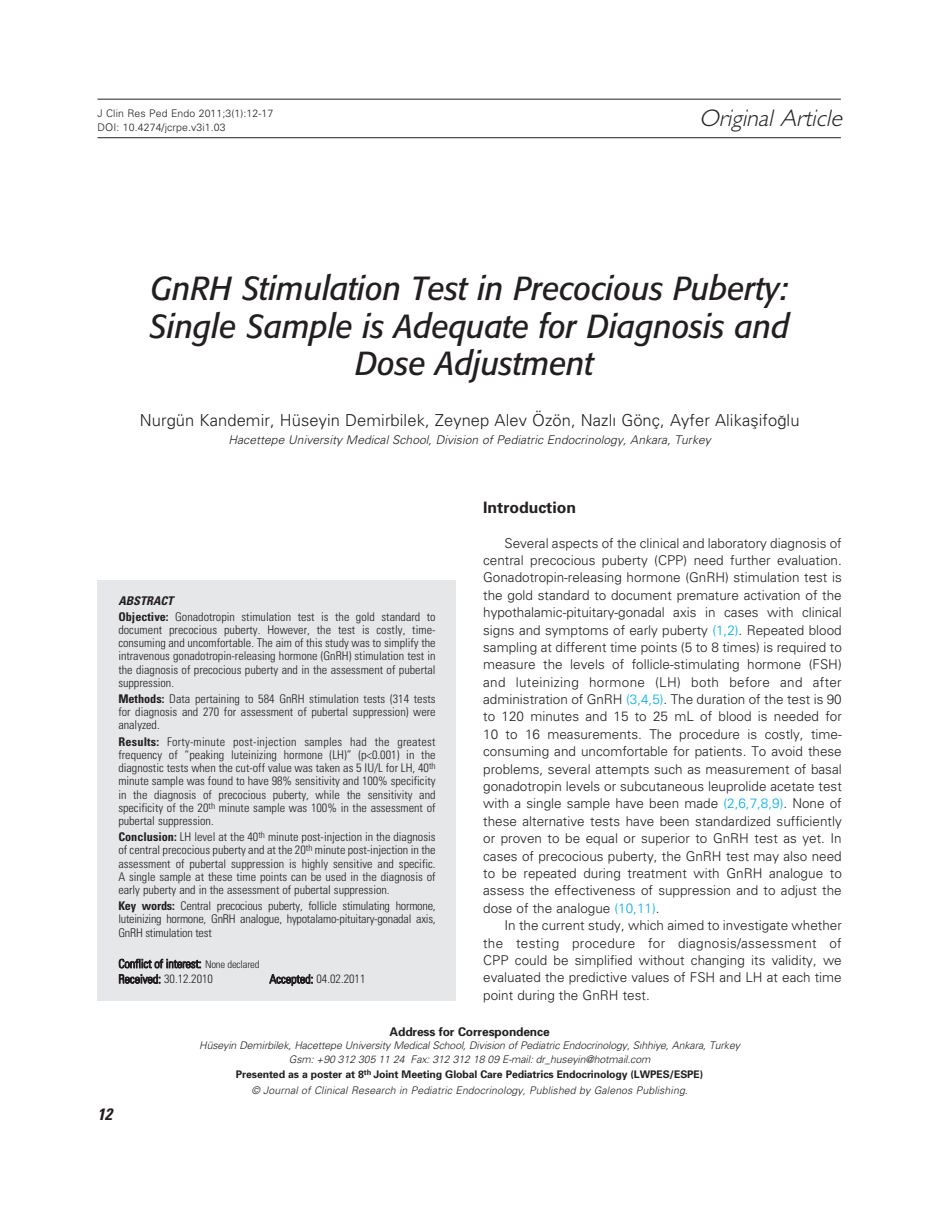
<style>
.page{position:relative;width:940px;height:1217px;background:#fff}
.page>*{position:absolute;margin:0;border:0;box-sizing:border-box;transform-origin:0 0}
.t1{font:italic 33px/37.5px "Formata";color:#231f20;text-align:center;scale:.95 1}
.t2{font:italic 300 24px "Gill Sans";color:#231f20}
.t3{font:300 16.5px "Univers";letter-spacing:.005em;color:#231f20}
.t4{font:italic 700 condensed 16.5px "Univers";color:#231f20}
.t5{font:700 15.75px "Univers";color:#231f20}
.t6{font:300 13.5px/17.4px "Univers";color:#231f20;text-align:justify}
.t7{font:300 condensed 12px/13.2px "Univers";color:#231f20;text-align:justify}
.t8{font:italic 300 12px "Univers";letter-spacing:.005em;color:#231f20}
.t9{font:700 12px "Univers";letter-spacing:-.01em;color:#231f20}
.t10{font:italic 300 10.5px/13.5px "Univers";letter-spacing:-.01em;color:#231f20;text-align:center}
.t11{font:italic 300 10.5px/15.6px "Univers";letter-spacing:.01em;color:#231f20;text-align:center}
.t12{font:300 10.5px/13.5px "Univers";letter-spacing:.01em;color:#231f20}
.s1{font-weight:700;font-style:italic}
.s2{font-weight:700}
.s3{font-size:10.5px}
.s4{color:#00aeef}
.s5{font-weight:700;font-style:normal}
</style>
<div class="page">
<hr style="left:97px;top:137px;width:744px;height:1px;background:#231f20">
<div style="left:97px;top:580px;width:359px;height:420px;background:#e6e7e9"></div>
<hr style="left:97px;top:99px;width:744px;height:1px;background:#231f20">
<p class="t12" style="left:97px;top:108px;width:177px">J Clin Res Ped Endo 2011;3(1):12-17<br>DOI: 10.4274/jcrpe.v3i1.03</p>
<h2 class="t2" style="left:699px;top:109px;width:149px">Original Article</h2>
<h1 class="t1" style="left:150px;top:272px;width:675px">GnRH Stimulation Test in Precocious Puberty:<br>Single Sample is Adequate for Diagnosis and<br>Dose Adjustment</h1>
<h3 class="t3" style="left:140px;top:414px;width:661px">Nurgün Kandemir, Hüseyin Demirbilek, Zeynep Alev Özön, Nazl› Gönç, Ayfer Alikaflifo¤lu</h3>
<p class="t8" style="left:228px;top:435px;width:484px">Hacettepe University Medical School, Division of Pediatric Endocrinology, Ankara, Turkey</p>
<p class="t7" style="left:118px;top:593px;width:319px;line-height:16.2px"><span class="s1">ABSTRACT<br></span><span class="s2">Objective:</span> Gonadotropin stimulation test is the gold standard to</p>
<p class="t7" style="left:118px;top:624px;width:319px">document precocious puberty. However, the test is costly, time&shy;consuming and uncomfortable. The aim of this study was to simplify the intravenous gonadotropin-releasing hormone (GnRH) stimulation test in the diagnosis of precocious puberty and in the assessment of pubertal suppression.</p>
<p class="t7" style="left:118px;top:693px;width:319px"><span class="s2">Methods:</span> Data pertaining to 584 GnRH stimulation tests (314 tests for diagnosis and 270 for assessment of pubertal suppression) were analyzed.</p>
<p class="t7" style="left:118px;top:735px;width:319px"><span class="s2">Results:</span> Forty-minute post-injection samples had the greatest frequency of “peaking luteinizing hormone (LH)” (p&lt;0.001) in the diagnostic tests when the cut-off value was taken as 5 IU/L for LH, 40<sup>th </sup>minute sample was found to have 98% sensitivity and 100% specificity in the diagnosis of precocious puberty, while the sensitivity and specificity of the 20<sup>th</sup> minute sample was 100% in the assessment of pubertal suppression.</p>
<p class="t7" style="left:118px;top:831px;width:319px"><span class="s2">Conclusion:</span> LH level at the 40<sup>th</sup> minute post-injection in the diagnosis of central precocious puberty and at the 20<sup>th</sup> minute post-injection in the assessment of pubertal suppression is highly sensitive and specific.<br>A single sample at these time points can be used in the diagnosis of early puberty and in the assessment of pubertal suppression.</p>
<p class="t7" style="left:118px;top:900px;width:319px"><span class="s2">Key words:</span> Central precocious puberty, follicle stimulating hormone, luteinizing hormone, GnRH analogue, hypotalamo-pituitary-gonadal axis, GnRH stimulation test</p>
<p class="t7" style="left:118px;top:956px;width:142px;line-height:15.5px">Conflict of interest: <span class="s3">None declared<br></span>Received: 30.12.2010</p>
<p class="t7" style="left:269px;top:973px;width:97px">Accepted: 04.02.2011</p>
<h3 class="t5" style="left:483px;top:501px;width:94px">Introduction</h3>
<p class="t6" style="left:483px;top:535px;width:360px;text-indent:21px">Several aspects of the clinical and laboratory diagnosis of central precocious puberty (CPP) need further evaluation.<br>Gonadotropin-releasing hormone (GnRH) stimulation test is the gold standard to document premature activation of the hypothalamic-pituitary-gonadal axis in cases with clinical signs and symptoms of early puberty <span class="s4">(1,2)</span>. Repeated blood sampling at different time points (5 to 8 times) is required to measure the levels of follicle-stimulating hormone (FSH) and luteinizing hormone (LH) both before and after administration of GnRH <span class="s4">(3,4,5)</span>. The duration of the test is 90 to 120 minutes and 15 to 25 mL of blood is needed for 10 to 16 measurements. The procedure is costly, time&shy;consuming and uncomfortable for patients. To avoid these problems, several attempts such as measurement of basal gonadotropin levels or subcutaneous leuprolide acetate test with a single sample have been made <span class="s4">(2,6,7,8,9)</span>. None of these alternative tests have been standardized sufficiently or proven to be equal or superior to GnRH test as yet. In cases of precocious puberty, the GnRH test may also need to be repeated during treatment with GnRH analogue to assess the effectiveness of suppression and to adjust the dose of the analogue <span class="s4">(10,11)</span>.</p>
<p class="t6" style="left:483px;top:917px;width:360px;text-indent:21px">In the current study, which aimed to investigate whether the testing procedure for diagnosis/assessment of CPP could be simplified without changing its validity, we evaluated the predictive values of FSH and LH at each time point during the GnRH test.</p>
<h3 class="t4" style="left:97px;top:1108px;width:19px">12</h3>
<p class="t9" style="left:390px;top:1026px;width:161px">Address for Correspondence</p>
<p class="t10" style="left:199px;top:1039px;width:542px">Hüseyin Demirbilek, Hacettepe University Medical School, Division of Pediatric Endocrinology, S›hhiye, Ankara, Turkey<br>Gsm: +90 312 305 11 24 Fax: 312 312 18 09 E-mail: dr_huseyin@hotmail.com</p>
<p class="t11" style="left:236px;top:1067px;width:469px"><span class="s5">Presented as a poster at 8</span><sup>th</sup> <span class="s5">Joint Meeting Global Care Pediatrics Endocrinology (LWPES/ESPE) </span>© Journal of Clinical Research in Pediatric Endocrinology, Published by Galenos Publishing.</p>
</div>
